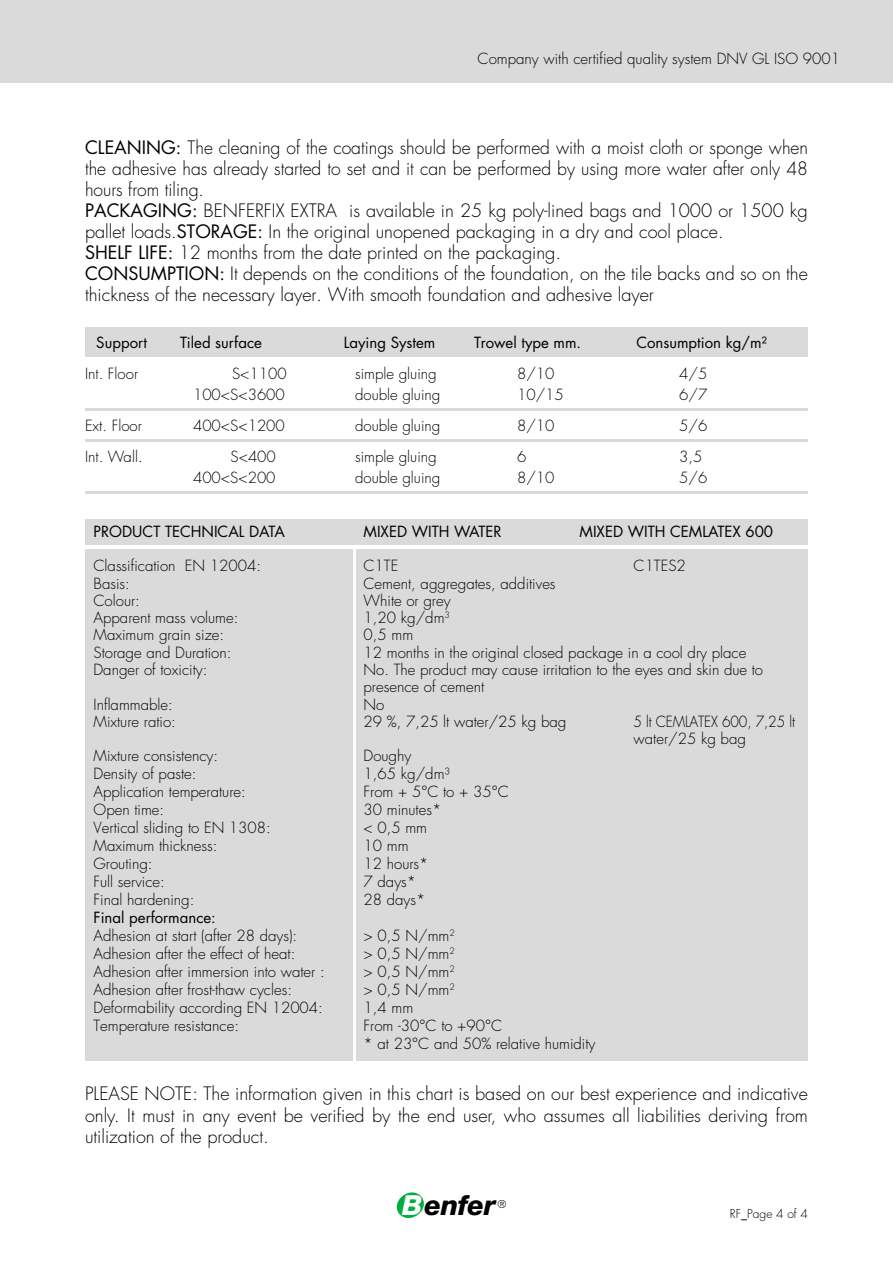
<style>
.page{position:relative;width:893px;height:1263px;background:#fff}
.page>*{position:absolute;margin:0;border:0;box-sizing:border-box;transform-origin:0 0}
.t1{font:italic 800 27.6px "Helvetica Neue";letter-spacing:-.02em;color:#000}
.t2{font:300 18px/21px "Futura";color:#000}
.t3{font:300 15px/17.2px "Futura";color:#000}
.t4{font:15px "Futura CE";color:#000}
.t5{font:300 15px/17.2px "Futura";color:#000;scale:.92 1}
.t6{font:300 12px "Futura";color:#000}
.t7{font:300 10.5px "Futura";color:#000}
.s1{font-family:"Futura CE";font-weight:400}
.s2{color:#fff}
</style>
<div class="page">
<svg style="left:396px;top:1192px;width:28px;height:26px"></svg>
<div style="left:0;top:0;width:893px;height:83px;background:#dadada"></div>
<div style="left:85px;top:327px;width:723px;height:30px;background:#dadada"></div>
<hr style="left:85px;top:491px;width:723px;height:2px;background:#dadada">
<hr style="left:85px;top:409px;width:723px;height:2px;background:#dadada">
<hr style="left:85px;top:439px;width:723px;height:3px;background:#dadada">
<div style="left:85px;top:549px;width:267px;height:511px;background:#dadada"></div>
<div style="left:85px;top:519px;width:723px;height:25px;background:#dadada"></div>
<div style="left:356px;top:549px;width:452px;height:511px;background:#dadada"></div>
<p class="t3" style="left:478px;top:50px;width:364px">Company with certified quality system DNV GL ISO 9001</p>
<p class="t2" style="left:85px;top:137px;width:724px"><span class="s1">CLEANING:</span> The cleaning of the coatings should be performed with a moist cloth or sponge when the adhesive has already started to set and it can be performed by using more water after only 48 hours from tiling.<br><span class="s1">PACKAGING:</span> BENFERFIX EXTRA is available in 25 kg poly-lined bags and 1000 or 1500 kg pallet loads.<span class="s1">STORAGE:</span> In the original unopened packaging in a dry and cool place.<br><span class="s1">SHELF LIFE:</span> 12 months from the date printed on the packaging.<br><span class="s1">CONSUMPTION:</span> It depends on the conditions of the foundation, on the tile backs and so on the thickness of the necessary layer. With smooth foundation and adhesive layer</p>
<p class="t4" style="left:96px;top:332px;width:52px">Support</p>
<p class="t4" style="left:180px;top:332px;width:83px">Tiled surface</p>
<p class="t4" style="left:344px;top:332px;width:93px">Laying System</p>
<p class="t4" style="left:474px;top:332px;width:108px">Trowel type mm.</p>
<p class="t4" style="left:636px;top:332px;width:132px">Consumption kg/m²</p>
<p class="t3" style="left:85px;top:365px;width:55px">Int. Floor</p>
<p class="t3" style="left:232px;top:365px;width:56px">S&lt;1100</p>
<p class="t3" style="left:355px;top:365px;width:83px">simple gluing</p>
<p class="t3" style="left:517px;top:365px;width:39px">8/10</p>
<p class="t3" style="left:679px;top:365px;width:30px">4/5</p>
<p class="t3" style="left:193px;top:386px;width:93px">100&lt;S&lt;3600</p>
<p class="t3" style="left:355px;top:386px;width:87px">double gluing</p>
<p class="t3" style="left:517px;top:386px;width:48px">10/15</p>
<p class="t3" style="left:679px;top:386px;width:30px">6/7</p>
<p class="t3" style="left:85px;top:417px;width:58px">Ext. Floor</p>
<p class="t3" style="left:193px;top:417px;width:93px">400&lt;S&lt;1200</p>
<p class="t3" style="left:355px;top:417px;width:87px">double gluing</p>
<p class="t3" style="left:517px;top:417px;width:39px">8/10</p>
<p class="t3" style="left:679px;top:417px;width:30px">5/6</p>
<p class="t3" style="left:85px;top:448px;width:59px">Int. Wall.</p>
<p class="t3" style="left:231px;top:448px;width:47px">S&lt;400</p>
<p class="t3" style="left:355px;top:448px;width:83px">simple gluing</p>
<p class="t3" style="left:517px;top:448px;width:11px">6</p>
<p class="t3" style="left:679px;top:448px;width:25px">3,5</p>
<p class="t3" style="left:193px;top:469px;width:84px">400&lt;S&lt;200</p>
<p class="t3" style="left:355px;top:469px;width:87px">double gluing</p>
<p class="t3" style="left:517px;top:469px;width:39px">8/10</p>
<p class="t3" style="left:679px;top:469px;width:30px">5/6</p>
<p class="t4" style="left:94px;top:522px;width:193px">PRODUCT TECHNICAL DATA</p>
<p class="t4" style="left:364px;top:522px;width:139px">MIXED WITH WATER</p>
<p class="t4" style="left:580px;top:522px;width:195px">MIXED WITH CEMLATEX 600</p>
<p class="t3" style="left:94px;top:558px;width:169px">Classification EN 12004:</p>
<p class="t3" style="left:364px;top:558px;width:36px">C1TE</p>
<p class="t3" style="left:634px;top:558px;width:54px">C1TES2</p>
<p class="t3" style="left:94px;top:575px;width:38px">Basis:</p>
<p class="t3" style="left:364px;top:575px;width:194px">Cement, aggregates, additives</p>
<p class="t3" style="left:94px;top:592px;width:48px">Colour:</p>
<p class="t3" style="left:364px;top:592px;width:89px">White or grey</p>
<p class="t3" style="left:94px;top:609px;width:146px">Apparent mass volume:</p>
<p class="t3" style="left:364px;top:609px;width:88px">1,20 kg/dm<sup>3</sup></p>
<p class="t3" style="left:94px;top:627px;width:132px">Maximum grain size:</p>
<p class="t3" style="left:364px;top:627px;width:51px">0,5 mm</p>
<p class="t3" style="left:94px;top:644px;width:139px">Storage and Duration:</p>
<p class="t3" style="left:364px;top:644px;width:384px">12 months in the original closed package in a cool dry place</p>
<p class="t3" style="left:94px;top:661px;width:115px">Danger of toxicity:</p>
<p class="t3" style="left:364px;top:661px;width:401px">No. The product may cause irritation to the eyes and skin due to presence of cement</p>
<p class="t3" style="left:94px;top:696px;width:81px">Inflammable:</p>
<p class="t3" style="left:364px;top:696px;width:22px">No</p>
<p class="t3" style="left:94px;top:713px;width:84px">Mixture ratio:</p>
<p class="t3" style="left:364px;top:713px;width:204px">29 %, 7,25 lt water/25 kg bag</p>
<p class="t5" style="left:634px;top:713px;width:177px">5 lt CEMLATEX 600, 7,25 lt water/25 kg bag</p>
<p class="t3" style="left:94px;top:747px;width:126px">Mixture consistency:</p>
<p class="t3" style="left:364px;top:747px;width:49px">Doughy</p>
<p class="t3" style="left:94px;top:765px;width:104px">Density of paste:</p>
<p class="t3" style="left:364px;top:765px;width:88px">1,65 kg/dm³</p>
<p class="t3" style="left:94px;top:783px;width:154px">Application temperature:</p>
<p class="t3" style="left:364px;top:783px;width:147px">From + 5°C to + 35°C</p>
<p class="t3" style="left:94px;top:801px;width:72px">Open time:</p>
<p class="t3" style="left:364px;top:801px;width:79px">30 minutes*</p>
<p class="t3" style="left:94px;top:819px;width:179px">Vertical sliding to EN 1308:</p>
<p class="t3" style="left:364px;top:819px;width:65px">&lt; 0,5 mm</p>
<p class="t3" style="left:94px;top:837px;width:125px">Maximum thickness:</p>
<p class="t3" style="left:364px;top:837px;width:46px">10 mm</p>
<p class="t3" style="left:94px;top:855px;width:60px">Grouting:</p>
<p class="t3" style="left:364px;top:855px;width:66px">12 hours*</p>
<p class="t3" style="left:94px;top:873px;width:73px">Full service:</p>
<p class="t3" style="left:364px;top:873px;width:54px">7 days*</p>
<p class="t3" style="left:94px;top:891px;width:102px">Final hardening:</p>
<p class="t3" style="left:364px;top:891px;width:63px">28 days*</p>
<p class="t4" style="left:94px;top:907px;width:124px">Final performance:</p>
<p class="t3" style="left:94px;top:927px;width:205px">Adhesion at start (after 28 days):</p>
<p class="t3" style="left:364px;top:927px;width:93px">&gt; 0,5 N/mm<sup>2</sup></p>
<p class="t3" style="left:94px;top:945px;width:203px">Adhesion after the effect of heat:</p>
<p class="t3" style="left:364px;top:945px;width:93px">&gt; 0,5 N/mm<sup>2</sup></p>
<p class="t3" style="left:94px;top:963px;width:233px">Adhesion after immersion into water :</p>
<p class="t3" style="left:364px;top:963px;width:93px">&gt; 0,5 N/mm<sup>2</sup></p>
<p class="t3" style="left:94px;top:981px;width:200px">Adhesion after frost-thaw cycles:</p>
<p class="t3" style="left:364px;top:981px;width:93px">&gt; 0,5 N/mm<sup>2</sup></p>
<p class="t3" style="left:94px;top:999px;width:231px">Deformability according EN 12004:</p>
<p class="t3" style="left:364px;top:999px;width:51px">1,4 mm</p>
<p class="t3" style="left:94px;top:1017px;width:147px">Temperature resistance:</p>
<p class="t3" style="left:364px;top:1016px;width:233px;line-height:18px">From -30°C to +90°C<br>* at 23°C and 50% relative humidity</p>
<p class="t2" style="left:85px;top:1083px;width:724px;line-height:21.6px;text-align:justify">PLEASE NOTE: The information given in this chart is based on our best experience and indicative only. It must in any event be verified by the end user, who assumes all liabilities deriving from utilization of the product.</p>
<h1 class="t1" style="left:402px;top:1189px;width:95px"><span class="s2">B</span>enfer</h1>
<p class="t7" style="left:498px;top:1198px;width:10px">®</p>
<p class="t6" style="left:730px;top:1206px;width:79px">RF_Page 4 of 4</p>
</div>
